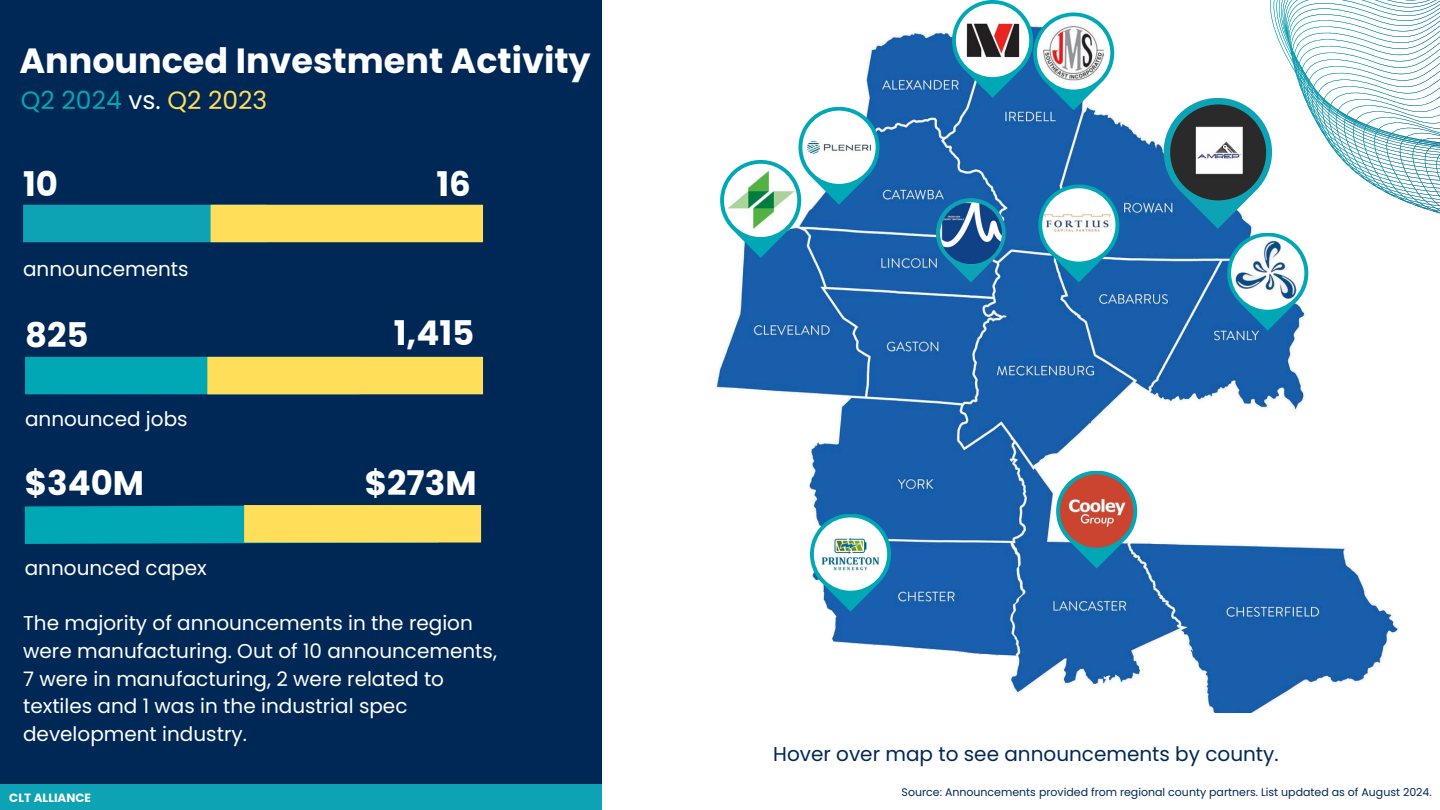
<style>
.page{position:relative;width:1440px;height:810px;background:#fff}
.page>*{position:absolute;margin:0;border:0;box-sizing:border-box;transform-origin:0 0}
.t1{font:700 35px "Poppins";color:#fff}
.t2{font:700 34px "Poppins";color:#fff}
.t3{font:25px "Poppins";color:#00a7b5}
.t4{font:20px/27.8px "Poppins";color:#fff}
.t5{font:20px "Poppins";color:#002856}
.t6{font:700 12px "Poppins";color:#fff}
.t7{font:11px "Poppins";color:#002856}
.s1{color:#fff}
.s2{color:#ffde59}
</style>
<div class="page">
<div style="left:0;top:0;width:601px;height:810px;background:#002856"></div>
<div style="left:0;top:785px;width:601px;height:25px;background:#0da2b4"></div>
<svg style="left:1270px;top:0;width:170px;height:214px"></svg>
<div style="left:25px;top:357px;width:334px;height:37px;background:#00a7b5"></div>
<div style="left:207px;top:357px;width:276px;height:37px;background:#ffde59"></div>
<svg style="left:24px;top:505px;width:254px;height:39px;background:#00a0b0"></svg>
<div style="left:244px;top:505px;width:237px;height:38px;background:#ffde59"></div>
<div style="left:23px;top:205px;width:244px;height:37px;background:#0da2b4"></div>
<div style="left:211px;top:205px;width:272px;height:37px;background:#ffde59"></div>
<img style="left:715px;top:24px;width:684px;height:688px">
<svg style="left:810px;top:514px;width:81px;height:98px"></svg>
<img style="left:814px;top:517px;width:73px;height:74px;border-radius:50%">
<svg style="left:1056px;top:471px;width:81px;height:98px"></svg>
<img style="left:1060px;top:474px;width:73px;height:74px;border-radius:50%">
<svg style="left:1038px;top:185px;width:81px;height:97px;background:#197db0"></svg>
<img style="left:1042px;top:188px;width:73px;height:74px;border-radius:50%">
<svg style="left:720px;top:107px;width:160px;height:151px"></svg>
<img style="left:724px;top:164px;width:73px;height:73px;border-radius:50%">
<svg style="left:952px;top:0;width:162px;height:110px"></svg>
<img style="left:956px;top:4px;width:73px;height:73px;border-radius:50%">
<svg style="left:936px;top:198px;width:70px;height:84px;background:#1f7eb1"></svg>
<img style="left:940px;top:202px;width:62px;height:62px;border-radius:50%">
<svg style="left:1164px;top:98px;width:144px;height:233px"></svg>
<img style="left:1170px;top:104px;width:96px;height:96px;border-radius:50%">
<p class="t1" style="left:19px;top:36px;width:573px">Announced Investment Activity</p>
<p class="t3" style="left:21px;top:82px;width:248px">Q2 2024 <span class="s1">vs.</span> <span class="s2">Q2 2023</span></p>
<h2 class="t2" style="left:23px;top:160px;width:36px">10</h2>
<p class="t4" style="left:23px;top:255px;width:167px">announcements</p>
<p class="t2" style="left:436px;top:160px;width:36px">16</p>
<p class="t2" style="left:25px;top:311px;width:65px">825</p>
<p class="t2" style="left:394px;top:309px;width:82px">1,415</p>
<p class="t4" style="left:25px;top:405px;width:164px">announced jobs</p>
<p class="t2" style="left:25px;top:459px;width:121px">$340M</p>
<p class="t4" style="left:25px;top:554px;width:184px">announced capex</p>
<p class="t2" style="left:365px;top:459px;width:113px">$273M</p>
<h5 class="t4" style="left:23px;top:609px;width:475px">The majority of announcements in the region were manufacturing. Out of 10 announcements, 7 were in manufacturing, 2 were related to textiles and 1 was in the industrial spec development industry.</h5>
<p class="t6" style="left:9px;top:790px;width:83px">CLT ALLIANCE</p>
<p class="t5" style="left:773px;top:740px;width:507px">Hover over map to see announcements by county.</p>
<h4 class="t7" style="left:902px;top:784px;width:532px">Source: Announcements provided from regional county partners. List updated as of August 2024.</h4>
</div>
